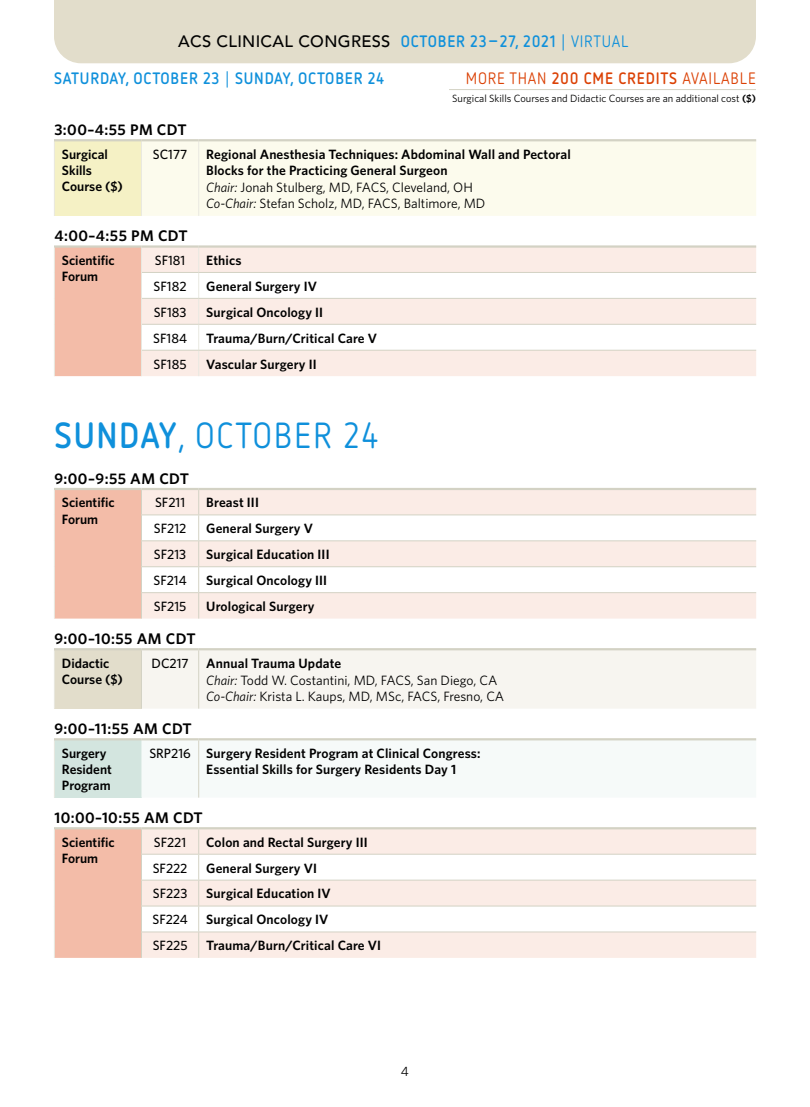
<style>
.page{position:relative;width:810px;height:1107px;background:#fff}
.page>*{position:absolute;margin:0;border:0;box-sizing:border-box;transform-origin:0 0}
.t1{font:36.3px "Netto Pro";letter-spacing:.05em;color:#0f90db;scale:.92 1}
.t2{font:500 16.5px "Avenir";letter-spacing:.02em;color:#000}
.t3{font:700 16.5px "Netto Pro";letter-spacing:.05em;color:#0f90db;scale:.92 1}
.t4{font:16.5px "Netto Pro";letter-spacing:.05em;color:#db4105;scale:.92 1}
.t5{font:600 15.3px "Whitney";letter-spacing:.03em;color:#000}
.t6{font:600 13.5px/16.2px "Whitney";letter-spacing:.01em;color:#000}
.t7{font:13.5px/16.8px "Whitney";color:#000}
.t8{font:500 13.5px "Whitney";color:#000}
.t9{font:10.5px "Whitney";color:#000}
.s1{font-family:"Netto Pro";font-weight:700;color:#0f90db}
.s2{font-family:"Netto Pro";font-weight:400;color:#0f90db}
.s3{font-weight:700}
.s4{font-weight:600}
.s5{font-weight:400;font-style:italic}
.s6{font-weight:400}
.s7{font-style:italic}
.s8{font-weight:500}
</style>
<div class="page">
<div style="left:54px;top:0;width:702px;height:63px;background:#e2ddcb"></div>
<hr style="left:449px;top:89px;width:307px;height:1px;background:#d3d2c4">
<div style="left:54px;top:140px;width:87px;height:76px;background:#f5f1c5"></div>
<div style="left:142px;top:141px;width:614px;height:75px;background:#fcfbed"></div>
<svg style="left:54px;top:248px;width:87px;height:710px;fill:#f3bca8"></svg>
<svg style="left:142px;top:248px;width:614px;height:128px;fill:#fbece6"></svg>
<svg style="left:142px;top:490px;width:614px;height:468px"></svg>
<div style="left:199px;top:515px;width:557px;height:26px;background:#fff"></div>
<div style="left:54px;top:649px;width:87px;height:60px;background:#e2ddcb"></div>
<div style="left:142px;top:650px;width:614px;height:59px;background:#f7f5f0"></div>
<div style="left:54px;top:739px;width:87px;height:59px;background:#d3e5df"></div>
<div style="left:141px;top:740px;width:615px;height:58px;background:#f6faf9"></div>
<hr style="left:141px;top:141px;width:1px;height:75px;background:#e9e9e1">
<hr style="left:198px;top:141px;width:1px;height:75px;background:#e9e9e1">
<svg style="left:198px;top:248px;width:1px;height:128px"></svg>
<hr style="left:142px;top:272px;width:57px;height:1px;background:#d3d2c4">
<hr style="left:199px;top:272px;width:557px;height:1px;background:#d3d2c4">
<hr style="left:142px;top:298px;width:57px;height:1px;background:#d3d2c4">
<hr style="left:199px;top:298px;width:557px;height:1px;background:#d3d2c4">
<hr style="left:142px;top:324px;width:57px;height:1px;background:#d3d2c4">
<hr style="left:199px;top:324px;width:557px;height:1px;background:#d3d2c4">
<hr style="left:142px;top:350px;width:57px;height:1px;background:#d3d2c4">
<hr style="left:199px;top:350px;width:557px;height:1px;background:#d3d2c4">
<hr style="left:141px;top:540px;width:58px;height:1px;background:#d3d2c4">
<hr style="left:199px;top:540px;width:557px;height:1px;background:#d3d2c4">
<hr style="left:141px;top:592px;width:58px;height:1px;background:#d3d2c4">
<hr style="left:199px;top:592px;width:557px;height:1px;background:#d3d2c4">
<svg style="left:198px;top:490px;width:1px;height:129px"></svg>
<hr style="left:141px;top:650px;width:1px;height:59px;background:#d3d2c4">
<hr style="left:198px;top:650px;width:1px;height:59px;background:#d3d2c4">
<hr style="left:198px;top:740px;width:1px;height:58px;background:#d3d2c4">
<hr style="left:141px;top:932px;width:58px;height:1px;background:#d3d2c4">
<hr style="left:199px;top:932px;width:557px;height:1px;background:#d3d2c4">
<svg style="left:198px;top:829px;width:1px;height:129px"></svg>
<hr style="left:54px;top:650px;width:1px;height:59px;background:#e9e9e1">
<hr style="left:54px;top:740px;width:1px;height:58px;background:#e9e9e1">
<hr style="left:54px;top:141px;width:1px;height:75px;background:#e9e9e1">
<hr style="left:141px;top:880px;width:58px;height:1px;background:#d3d2c4">
<hr style="left:199px;top:880px;width:557px;height:1px;background:#d3d2c4">
<hr style="left:54px;top:139px;width:87px;height:2px;background:#d3d2c4">
<hr style="left:141px;top:139px;width:58px;height:2px;background:#d3d2c4">
<hr style="left:199px;top:139px;width:557px;height:2px;background:#d3d2c4">
<hr style="left:141px;top:245px;width:58px;height:3px;background:#d3d2c4">
<hr style="left:199px;top:245px;width:557px;height:3px;background:#d3d2c4">
<hr style="left:141px;top:488px;width:58px;height:2px;background:#d3d2c4">
<hr style="left:199px;top:488px;width:557px;height:2px;background:#d3d2c4">
<hr style="left:54px;top:648px;width:87px;height:2px;background:#d3d2c4">
<hr style="left:141px;top:648px;width:58px;height:2px;background:#d3d2c4">
<hr style="left:199px;top:648px;width:557px;height:2px;background:#d3d2c4">
<hr style="left:54px;top:738px;width:87px;height:2px;background:#d3d2c4">
<hr style="left:141px;top:738px;width:58px;height:2px;background:#d3d2c4">
<hr style="left:199px;top:738px;width:557px;height:2px;background:#d3d2c4">
<hr style="left:141px;top:827px;width:58px;height:2px;background:#d3d2c4">
<hr style="left:199px;top:827px;width:557px;height:2px;background:#d3d2c4">
<hr style="left:54px;top:488px;width:87px;height:2px;background:#d3d2c4">
<svg style="left:54px;top:490px;width:1px;height:129px"></svg>
<svg style="left:141px;top:490px;width:1px;height:129px"></svg>
<hr style="left:54px;top:245px;width:87px;height:3px;background:#d3d2c4">
<svg style="left:54px;top:248px;width:1px;height:128px"></svg>
<svg style="left:141px;top:248px;width:1px;height:128px"></svg>
<hr style="left:54px;top:827px;width:87px;height:2px;background:#d3d2c4">
<svg style="left:54px;top:829px;width:1px;height:129px"></svg>
<svg style="left:141px;top:829px;width:1px;height:129px"></svg>
<hr style="left:141px;top:515px;width:58px;height:1px;background:#d3d2c4">
<hr style="left:199px;top:515px;width:557px;height:1px;background:#d3d2c4">
<hr style="left:141px;top:566px;width:58px;height:1px;background:#d3d2c4">
<hr style="left:199px;top:566px;width:557px;height:1px;background:#d3d2c4">
<hr style="left:141px;top:854px;width:58px;height:1px;background:#d3d2c4">
<hr style="left:199px;top:854px;width:557px;height:1px;background:#d3d2c4">
<hr style="left:141px;top:906px;width:58px;height:1px;background:#d3d2c4">
<hr style="left:199px;top:906px;width:557px;height:1px;background:#d3d2c4">
<p class="t2" style="left:178px;top:26px;width:452px">ACS CLINICAL CONGRESS <span class="s1">OCTOBER 23–27, 2021</span> <span class="s2">| VIRTUAL</span></p>
<p class="t4" style="left:466px;top:68px;width:317px">MORE THAN <span class="s3">200 CME CREDITS</span> AVAILABLE</p>
<p class="t9" style="left:452px;top:92px;width:305px">Surgical Skills Courses and Didactic Courses are an additional cost <span class="s4">($)</span></p>
<p class="t5" style="left:54px;top:119px;width:134px">3:00–4:55 PM CDT</p>
<p class="t6" style="left:62px;top:146px;width:63px">Surgical<br>Skills<br>Course ($)</p>
<p class="t8" style="left:153px;top:145px;width:36px">SC177</p>
<p class="t6" style="left:206px;top:145px;width:366px">Regional Anesthesia Techniques: Abdominal Wall and Pectoral Blocks for the Practicing General Surgeon<br><span class="s5">Chair:</span> <span class="s6">Jonah Stulberg, MD, FACS, Cleveland, OH<br></span><span class="s5">Co-Chair:</span> <span class="s6">Stefan Scholz, MD, FACS, Baltimore, MD</span></p>
<p class="t5" style="left:54px;top:226px;width:135px">4:00–4:55 PM CDT</p>
<p class="t6" style="left:62px;top:252px;width:54px">Scientific<br>Forum</p>
<p class="t8" style="left:155px;top:251px;width:32px">SF181</p>
<p class="t6" style="left:206px;top:252px;width:37px">Ethics</p>
<p class="t8" style="left:154px;top:277px;width:35px">SF182</p>
<p class="t6" style="left:206px;top:278px;width:112px">General Surgery IV</p>
<p class="t8" style="left:154px;top:303px;width:34px">SF183</p>
<p class="t6" style="left:206px;top:304px;width:118px">Surgical Oncology II</p>
<p class="t8" style="left:153px;top:329px;width:35px">SF184</p>
<p class="t6" style="left:206px;top:330px;width:172px">Trauma/Burn/Critical Care V</p>
<p class="t8" style="left:154px;top:355px;width:34px">SF185</p>
<p class="t6" style="left:206px;top:356px;width:112px">Vascular Surgery II</p>
<p class="t3" style="left:54px;top:68px;width:360px">SATURDAY, OCTOBER 23 <span class="s6">|</span> SUNDAY, OCTOBER 24</p>
<h1 class="t1" style="left:55px;top:411px;width:353px"><span class="s3">SUNDAY</span>, OCTOBER 24</h1>
<p class="t5" style="left:54px;top:468px;width:136px">9:00–9:55 AM CDT</p>
<p class="t6" style="left:62px;top:494px;width:54px">Scientific<br>Forum</p>
<p class="t8" style="left:155px;top:494px;width:32px">SF211</p>
<p class="t6" style="left:206px;top:494px;width:54px">Breast III</p>
<p class="t8" style="left:154px;top:520px;width:34px">SF212</p>
<p class="t6" style="left:206px;top:520px;width:108px">General Surgery V</p>
<p class="t8" style="left:154px;top:546px;width:34px">SF213</p>
<p class="t6" style="left:206px;top:546px;width:125px">Surgical Education III</p>
<p class="t8" style="left:153px;top:571px;width:35px">SF214</p>
<p class="t6" style="left:206px;top:572px;width:122px">Surgical Oncology III</p>
<p class="t8" style="left:154px;top:597px;width:34px">SF215</p>
<p class="t6" style="left:206px;top:598px;width:110px">Urological Surgery</p>
<p class="t5" style="left:54px;top:628px;width:143px">9:00–10:55 AM CDT</p>
<p class="t6" style="left:62px;top:655px;width:63px">Didactic<br>Course ($)</p>
<p class="t8" style="left:152px;top:654px;width:39px">DC217</p>
<p class="t7" style="left:206px;top:654px;width:299px"><span class="s4">Annual Trauma Update<br></span><span class="s7">Chair:</span> Todd W. Costantini, MD, FACS, San Diego, CA<br><span class="s7">Co-Chair:</span> Krista L. Kaups, MD, MSc, FACS, Fresno, CA</p>
<p class="t5" style="left:54px;top:718px;width:139px">9:00–11:55 AM CDT</p>
<p class="t6" style="left:62px;top:745px;width:51px">Surgery<br>Resident<br>Program</p>
<p class="t6" style="left:206px;top:745px;width:276px;text-indent:-57px"><span class="s8">SRP216</span> Surgery Resident Program at Clinical Congress:<br>Essential Skills for Surgery Residents Day 1</p>
<p class="t5" style="left:54px;top:807px;width:150px">10:00–10:55 AM CDT</p>
<p class="t6" style="left:62px;top:834px;width:54px">Scientific<br>Forum</p>
<p class="t8" style="left:154px;top:833px;width:34px">SF221</p>
<p class="t6" style="left:206px;top:834px;width:163px">Colon and Rectal Surgery III</p>
<p class="t8" style="left:153px;top:859px;width:36px">SF222</p>
<p class="t6" style="left:206px;top:860px;width:112px">General Surgery VI</p>
<p class="t8" style="left:153px;top:885px;width:36px">SF223</p>
<p class="t6" style="left:206px;top:885px;width:126px">Surgical Education IV</p>
<p class="t8" style="left:153px;top:911px;width:37px">SF224</p>
<p class="t6" style="left:206px;top:911px;width:124px">Surgical Oncology IV</p>
<p class="t8" style="left:153px;top:937px;width:36px">SF225</p>
<p class="t6" style="left:206px;top:937px;width:176px">Trauma/Burn/Critical Care VI</p>
<p class="t7" style="left:401px;top:1063px;width:10px">4</p>
</div>
